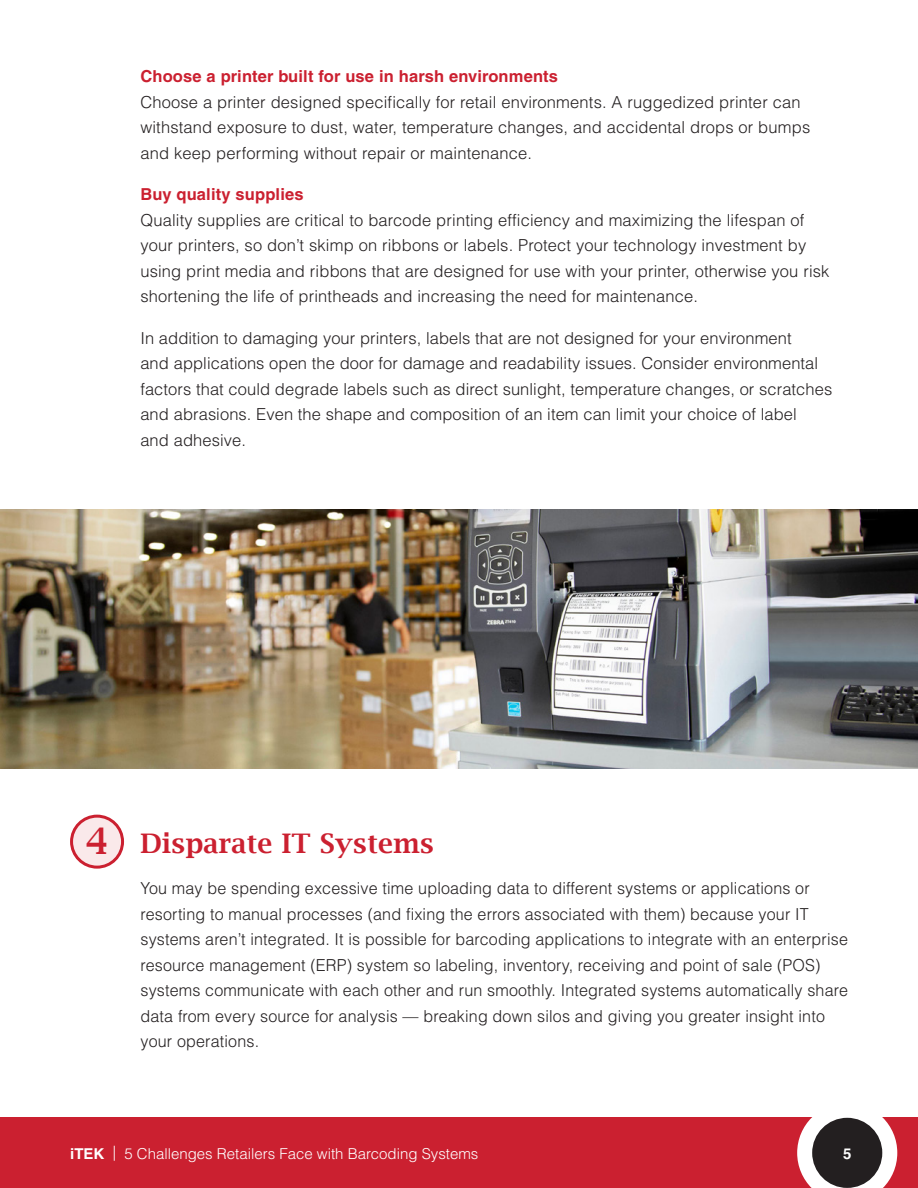
<style>
.page{position:relative;width:918px;height:1188px;background:#fff}
.page>*{position:absolute;margin:0;border:0;box-sizing:border-box;transform-origin:0 0}
.t1{font:600 36px "Lucida Bright";color:#cb2030}
.t2{font:600 27px "Lucida Bright";letter-spacing:.01em;color:#cb2030}
.t3{font:300 16.5px/25.5px "Helvetica LT Std";letter-spacing:.01em;color:#231f20}
.t4{font:300 15px "Helvetica LT Std";color:#fff}
.t5{font:700 15px "Helvetica LT Std";color:#fff}
.s1{font-weight:700;color:#cb2030}
.s2{font-weight:700}
</style>
<div class="page">
<div style="left:0;top:1118px;width:918px;height:70px;background:#cb2030"></div>
<svg style="left:797px;top:1117px;width:100px;height:71px"></svg>
<div style="left:812px;top:1118px;width:70px;height:70px;background:#231f20;border-radius:50%"></div>
<div style="left:72px;top:816px;width:51px;height:51px;background:#fae9ea;border-radius:50%"></div>
<div style="left:70px;top:815px;width:54px;height:54px;border:3px solid #cb2030;border-radius:50%"></div>
<img style="left:0;top:510px;width:918px;height:258px">
<p class="t3" style="left:140px;top:63px;width:671px"><span class="s1">Choose a printer built for use in harsh environments<br></span>Choose a printer designed specifically for retail environments. A ruggedized printer can withstand exposure to dust, water, temperature changes, and accidental drops or bumps and keep performing without repair or maintenance.</p>
<p class="t3" style="left:140px;top:181px;width:691px"><span class="s1">Buy quality supplies<br></span>Quality supplies are critical to barcode printing efficiency and maximizing the lifespan of your printers, so don’t skimp on ribbons or labels. Protect your technology investment by using print media and ribbons that are designed for use with your printer, otherwise you risk shortening the life of printheads and increasing the need for maintenance.</p>
<p class="t3" style="left:140px;top:325px;width:693px">In addition to damaging your printers, labels that are not designed for your environment<br>and applications open the door for damage and readability issues. Consider environmental factors that could degrade labels such as direct sunlight, temperature changes, or scratches and abrasions. Even the shape and composition of an item can limit your choice of label<br>and adhesive.</p>
<p class="t1" style="left:86px;top:821px;width:24px">4</p>
<p class="t2" style="left:141px;top:828px;width:295px">Disparate IT Systems</p>
<p class="t3" style="left:141px;top:876px;width:709px">You may be spending excessive time uploading data to different systems or applications or resorting to manual processes (and fixing the errors associated with them) because your IT systems aren’t integrated. It is possible for barcoding applications to integrate with an enterprise resource management (ERP) system so labeling, inventory, receiving and point of sale (POS) systems communicate with each other and run smoothly. Integrated systems automatically share data from every source for analysis — breaking down silos and giving you greater insight into your operations.</p>
<p class="t4" style="left:70px;top:1144px;width:410px"><span class="s2">iTEK</span> | 5 Challenges Retailers Face with Barcoding Systems</p>
<p class="t5" style="left:843px;top:1144px;width:10px">5</p>
</div>
